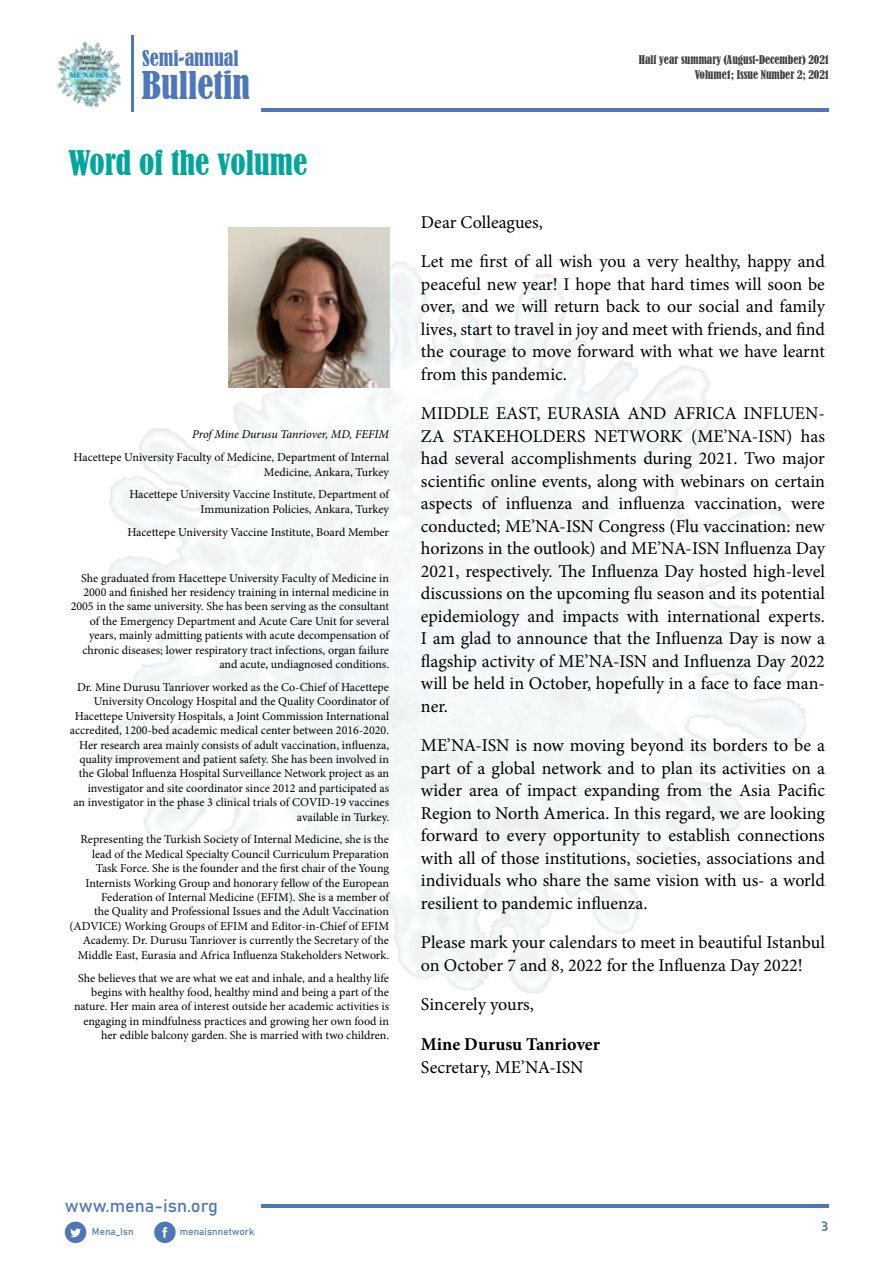
<style>
.page{position:relative;width:893px;height:1263px;background:#fff}
.page>*{position:absolute;margin:0;border:0;box-sizing:border-box;transform-origin:0 0}
.t1{font:condensed 35.85px "Bernard";color:#4d77b8}
.t2{font:condensed 31.8px "Bernard";color:#00a69c}
.t3{font:condensed 20.1px "Bernard";color:#4d77b8}
.t4{font:18px/22.5px "Minion Pro";color:#000;text-align:justify}
.t5{font:700 18px "Minion Pro";color:#000}
.t6{font:18px "Bahnschrift";color:#4d77b8}
.t7{font:700 13.5px "Apertura";color:#4d78b8}
.t8{font:12px/14.4px "Minion Pro";color:#000;text-align:right}
.t9{font:italic 12px "Minion Pro";letter-spacing:-.005em;color:#000}
.t10{font:condensed 11.25px/14.5px "Bernard";color:#404041;text-align:right}
.t11{font:9.9px "Bahnschrift";color:#4d77b8}
</style>
<div class="page">
<img style="left:57px;top:41px;width:65px;height:67px">
<hr style="left:131px;top:36px;width:2px;height:76px;background:#4d77b8">
<svg style="left:154px;top:1221px;width:22px;height:22px"></svg>
<svg style="left:65px;top:1221px;width:21px;height:22px"></svg>
<hr style="left:262px;top:108px;width:567px;height:4px;background:#4d77b8">
<hr style="left:262px;top:1204px;width:567px;height:4px;background:#4d77b8">
<img style="left:229px;top:227px;width:160px;height:161px">
<h3 class="t3" style="left:142px;top:46px;width:98px">Semi-annual</h3>
<p class="t10" style="left:639px;top:53px;width:192px">Half year summary (August-December) 2021<br>Volume1; Issue Number 2; 2021</p>
<h1 class="t1" style="left:142px;top:65px;width:110px">Bulletin</h1>
<h2 class="t2" style="left:68px;top:144px;width:241px">Word of the volume</h2>
<p class="t9" style="left:192px;top:426px;width:198px">Prof Mine Durusu Tanriover, MD, FEFIM</p>
<p class="t8" style="left:73px;top:450px;width:317px">Hacettepe University Faculty of Medicine, Department of Internal<br>Medicine, Ankara, Turkey</p>
<p class="t8" style="left:129px;top:487px;width:261px">Hacettepe University Vaccine Institute, Department of<br>Immunization Policies, Ankara, Turkey</p>
<p class="t8" style="left:127px;top:525px;width:263px">Hacettepe University Vaccine Institute, Board Member</p>
<p class="t8" style="left:71px;top:571px;width:320px">She graduated from Hacettepe University Faculty of Medicine in 2000 and finished her residency training in internal medicine in 2005 in the same university. She has been serving as the consultant of the Emergency Department and Acute Care Unit for several years, mainly admitting patients with acute decompensation of chronic diseases; lower respiratory tract infections, organ failure and acute, undiagnosed conditions.</p>
<p class="t8" style="left:70px;top:680px;width:321px">Dr. Mine Durusu Tanriover worked as the Co-Chief of Hacettepe University Oncology Hospital and the Quality Coordinator of Hacettepe University Hospitals, a Joint Commission International accredited, 1200-bed academic medical center between 2016-2020.<br>Her research area mainly consists of adult vaccination, influenza, quality improvement and patient safety. She has been involved in the Global Influenza Hospital Surveillance Network project as an investigator and site coordinator since 2012 and participated as<br>an investigator in the phase 3 clinical trials of COVID-19 vaccines available in Turkey.</p>
<p class="t8" style="left:69px;top:832px;width:321px">Representing the Turkish Society of Internal Medicine, she is the lead of the Medical Specialty Council Curriculum Preparation Task Force. She is the founder and the first chair of the Young Internists Working Group and honorary fellow of the European Federation of Internal Medicine (EFIM). She is a member of<br>the Quality and Professional Issues and the Adult Vaccination (ADVICE) Working Groups of EFIM and Editor-in-Chief of EFIM Academy. Dr. Durusu Tanriover is currently the Secretary of the Middle East, Eurasia and Africa Influenza Stakeholders Network.</p>
<p class="t8" style="left:74px;top:970px;width:317px">She believes that we are what we eat and inhale, and a healthy life begins with healthy food, healthy mind and being a part of the nature. Her main area of interest outside her academic activities is engaging in mindfulness practices and growing her own food in her edible balcony garden. She is married with two children.</p>
<h3 class="t4" style="left:421px;top:202px;width:405px;line-height:39.5px">Dear Colleagues,<br>Let me first of all wish you a very healthy, happy and</h3>
<h3 class="t4" style="left:421px;top:273px;width:405px">peaceful new year! I hope that hard times will soon be over, and we will return back to our social and family lives, start to travel in joy and meet with friends, and find the courage to move forward with what we have learnt from this pandemic.</h3>
<p class="t4" style="left:421px;top:402px;width:405px">MIDDLE EAST, EURASIA AND AFRICA INFLUEN-ZA STAKEHOLDERS NETWORK (ME’NA-ISN) has had several accomplishments during 2021. Two major scientific online events, along with webinars on certain aspects of influenza and influenza vaccination, were conducted; ME’NA-ISN Congress (Flu vaccination: new horizons in the outlook) and ME’NA-ISN Influenza Day 2021, respectively. The Influenza Day hosted high-level discussions on the upcoming flu season and its potential epidemiology and impacts with international experts.<br>I am glad to announce that the Influenza Day is now a flagship activity of ME’NA-ISN and Influenza Day 2022 will be held in October, hopefully in a face to face man&shy;ner.</p>
<p class="t4" style="left:421px;top:734px;width:406px">ME’NA-ISN is now moving beyond its borders to be a part of a global network and to plan its activities on a wider area of impact expanding from the Asia Pacific Region to North America. In this regard, we are looking forward to every opportunity to establish connections with all of those institutions, societies, associations and individuals who share the same vision with us- a world resilient to pandemic influenza.</p>
<h3 class="t4" style="left:421px;top:931px;width:405px">Please mark your calendars to meet in beautiful Istanbul on October 7 and 8, 2022 for the Influenza Day 2022!</h3>
<h3 class="t4" style="left:421px;top:993px;width:115px">Sincerely yours,</h3>
<h3 class="t5" style="left:421px;top:1031px;width:181px">Mine Durusu Tanriover</h3>
<h3 class="t4" style="left:421px;top:1055px;width:164px">Secretary, ME’NA-ISN</h3>
<h3 class="t6" style="left:65px;top:1192px;width:155px">www.mena-isn.org</h3>
<p class="t11" style="left:92px;top:1224px;width:43px">Mena_Isn</p>
<p class="t11" style="left:180px;top:1224px;width:76px">menaisnnetwork</p>
<p class="t7" style="left:821px;top:1218px;width:8px">3</p>
</div>
